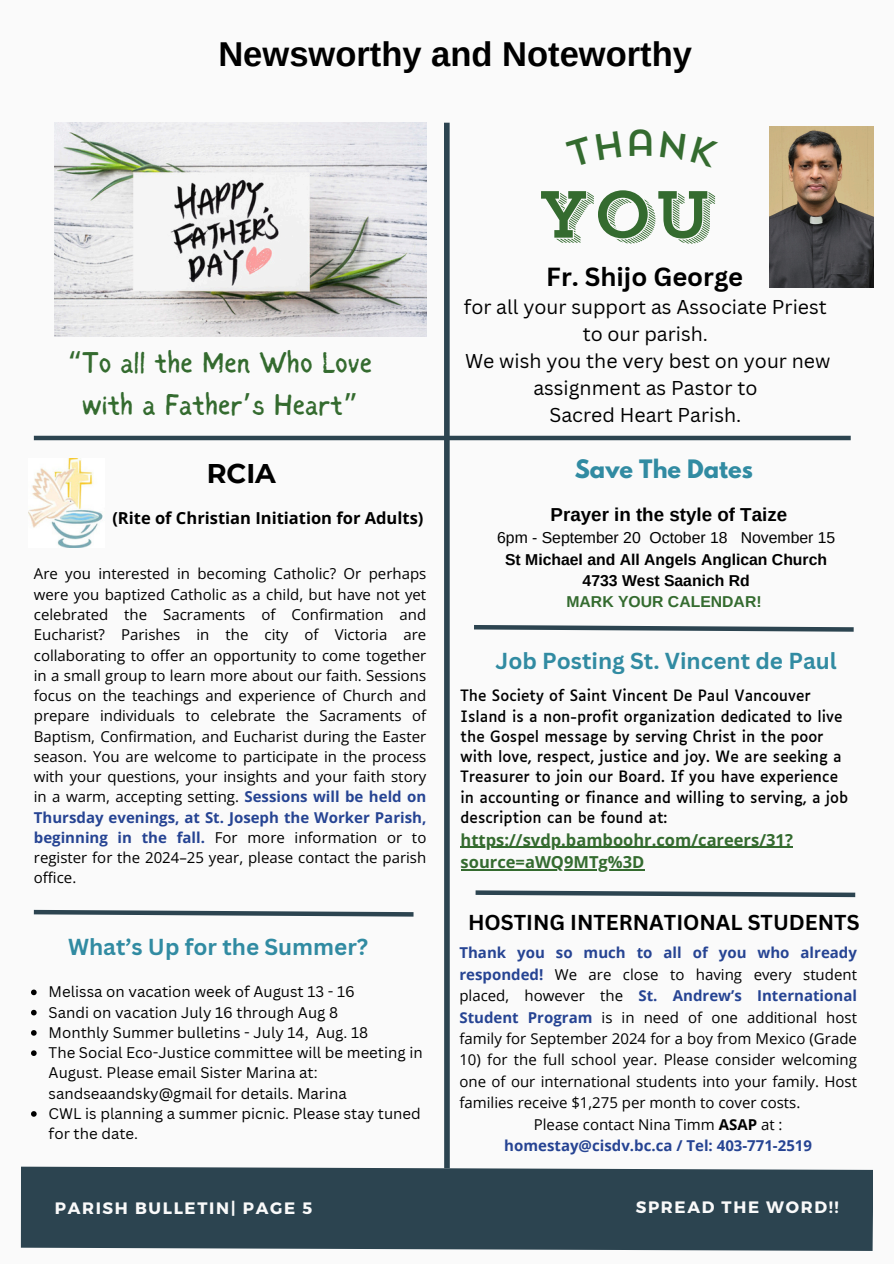
<style>
.page{position:relative;width:894px;height:1264px;background:#fff}
.page>*{position:absolute;margin:0;border:0;box-sizing:border-box;transform-origin:0 0}
.t1{font:66.15px "Trend Slab Four";color:#346b2f}
.t2{font:36.9px "Trend Sans One";color:#346b2f}
.t3{font:700 34.5px "Arimo";color:#000}
.t4{font:30px/41.7px "Sigher";color:#346b2f;text-align:center}
.t5{font:700 27px "Montserrat";color:#000}
.t6{font:700 25.5px "Canva Sans";color:#000}
.t7{font:700 22.5px "Canva Sans";color:#318ba2}
.t8{font:700 22.5px "League Spartan";color:#318ba2}
.t9{font:700 21px "Canva Sans";color:#000}
.t10{font:19.5px/27px "Canva Sans";color:#000;text-align:center}
.t11{font:700 18.75px "Arimo";color:#000}
.t12{font:700 16.5px "Open Sans";color:#346b2f}
.t13{font:700 16.5px "Open Sans";color:#000}
.t14{font:700 16.5px "Montserrat";letter-spacing:.1em;color:#fafafa}
.t15{font:700 15.75px "Arimo";color:#000}
.t16{font:15.75px "Arimo";color:#000}
.t17{font:700 15.75px "Arimo";color:#346b2f}
.t18{font:15px/20.2px "Open Sans";color:#000;text-align:justify}
.t19{font:15px/20.2px "Luciole";color:#000}
.t20{font:15px/20.2px "Canva Sans";color:#000}
.t21{font:700 15px/21.5px "Open Sans";color:#264493;text-align:center}
.s1{font-family:"Noto Sans Gurmukhi"}
.s2{font-weight:700;color:#264493}
.s3{font-weight:400;color:#000}
.s4{color:#000}
</style>
<div class="page">
<div style="left:0;top:0;width:893px;height:1263px;background:#fafafa"></div>
<div style="left:21px;top:1166px;width:851px;height:84px;background:#2c4450"></div>
<svg style="left:475px;top:890px;width:381px;height:8px"></svg>
<svg style="left:33px;top:909px;width:381px;height:8px"></svg>
<hr style="left:34px;top:436px;width:816px;height:4px;background:#2c4450">
<img style="left:29px;top:459px;width:74px;height:89px">
<div style="left:444px;top:123px;width:5px;height:1045px;background:#2c4450"></div>
<svg style="left:474px;top:625px;width:380px;height:7px"></svg>
<img style="left:54px;top:123px;width:372px;height:213px">
<img style="left:769px;top:126px;width:103px;height:161px">
<svg style="left:31px;top:989px;width:6px;height:6px"></svg>
<svg style="left:31px;top:1009px;width:6px;height:6px"></svg>
<svg style="left:31px;top:1030px;width:6px;height:5px"></svg>
<svg style="left:31px;top:1050px;width:6px;height:5px"></svg>
<svg style="left:31px;top:1111px;width:6px;height:5px"></svg>
<hr style="left:460px;top:846px;width:332px;height:1px;background:#346b2f">
<hr style="left:460px;top:869px;width:184px;height:1px;background:#346b2f">
<h1 class="t3" style="left:218px;top:35px;width:475px">Newsworthy and Noteworthy</h1>
<p class="t4" style="left:68px;top:344px;width:306px"><span class="s1">“</span>To all the Men Who Love with a Father<span class="s1">’</span>s Heart<span class="s1">”</span></p>
<p class="t5" style="left:207px;top:457px;width:71px">RCIA</p>
<h6 class="t13" style="left:112px;top:506px;width:312px">(Rite of Christian Initiation for Adults)</h6>
<p class="t18" style="left:34px;top:563px;width:394px">Are you interested in becoming Catholic? Or perhaps were you baptized Catholic as a child, but have not yet celebrated the Sacraments of Confirmation and Eucharist? Parishes in the city of Victoria are collaborating to offer an opportunity to come together in a small group to learn more about our faith. Sessions focus on the teachings and experience of Church and prepare individuals to celebrate the Sacraments of Baptism, Confirmation, and Eucharist during the Easter season. You are welcome to participate in the process with your questions, your insights and your faith story in a warm, accepting setting. <span class="s2">Sessions will be held on Thursday evenings, at St. Joseph the Worker Parish, beginning in the fall.</span> For more information or to register for the 2024–25 year, please contact the parish office.</p>
<h4 class="t7" style="left:68px;top:930px;width:302px">What’s Up for the Summer?</h4>
<p class="t20" style="left:49px;top:981px;width:307px">Melissa on vacation week of August 13 - 16</p>
<p class="t20" style="left:49px;top:1001px;width:291px">Sandi on vacation July 16 through Aug 8</p>
<h5 class="t20" style="left:49px;top:1022px;width:321px">Monthly Summer bulletins - July 14, Aug. 18</h5>
<p class="t20" style="left:49px;top:1042px;width:375px">The Social Eco-Justice committee will be meeting in<br>August. Please email Sister Marina at: sandseaandsky@gmail for details. Marina</p>
<p class="t20" style="left:49px;top:1103px;width:373px">CWL is planning a summer picnic. Please stay tuned for the date.</p>
<h2 class="t2" style="left:624px;top:129px;width:34px">a</h2>
<h1 class="t1" style="left:534px;top:188px;width:180px">you</h1>
<p class="t6" style="left:546px;top:258px;width:198px">Fr. Shijo George</p>
<p class="t10" style="left:463px;top:293px;width:364px">for all your support as Associate Priest</p>
<p class="t10" style="left:582px;top:320px;width:127px">to our parish.</p>
<p class="t10" style="left:465px;top:347px;width:367px">We wish you the very best on your new assignment as Pastor to</p>
<p class="t10" style="left:549px;top:401px;width:193px">Sacred Heart Parish.</p>
<p class="t8" style="left:574px;top:457px;width:179px">Save The Dates</p>
<p class="t11" style="left:550px;top:504px;width:238px">Prayer in the style of Taize</p>
<p class="t16" style="left:497px;top:529px;width:339px">6pm - September 20 October 18 November 15</p>
<p class="t15" style="left:505px;top:550px;width:323px">St Michael and All Angels Anglican Church</p>
<p class="t15" style="left:582px;top:571px;width:169px">4733 West Saanich Rd</p>
<p class="t17" style="left:566px;top:593px;width:197px">MARK YOUR CALENDAR!</p>
<p class="t7" style="left:495px;top:645px;width:343px">Job Posting St. Vincent de Paul</p>
<p class="t19" style="left:460px;top:687px;width:389px">The Society of Saint Vincent De Paul Vancouver Island is a non-profit organization dedicated to live the Gospel message by serving Christ in the poor with love, respect, justice and joy. We are seeking a Treasurer to join our Board. If you have experience in accounting or finance and willing to serving, a job description can be found at:</p>
<p class="t12" style="left:460px;top:827px;width:334px">https://svdp.bamboohr.com/careers/31?</p>
<p class="t12" style="left:460px;top:850px;width:185px">source=aWQ9MTg%3D</p>
<p class="t9" style="left:468px;top:907px;width:393px">HOSTING INTERNATIONAL STUDENTS</p>
<p class="t18" style="left:459px;top:941px;width:399px;line-height:21.3px"><span class="s2">Thank you so much to all of you who already responded!</span> We are close to having every student placed, however the <span class="s2">St. Andrew’s International Student Program</span> is in need of one additional host family for September 2024 for a boy from Mexico (Grade</p>
<p class="t18" style="left:459px;top:1048px;width:399px;line-height:21.5px">10) for the full school year. Please consider welcoming one of our international students into your family. Host families receive $1,275 per month to cover costs.</p>
<p class="t21" style="left:504px;top:1112px;width:309px"><span class="s3">Please contact Nina Timm</span> <span class="s4">ASAP</span> <span class="s3">at : </span>homestay@cisdv.bc.ca / Tel: 403-771-2519</p>
<p class="t14" style="left:55px;top:1196px;width:259px">PARISH BULLETIN| PAGE 5</p>
<p class="t14" style="left:635px;top:1196px;width:204px">SPREAD THE WORD!!</p>
</div>
